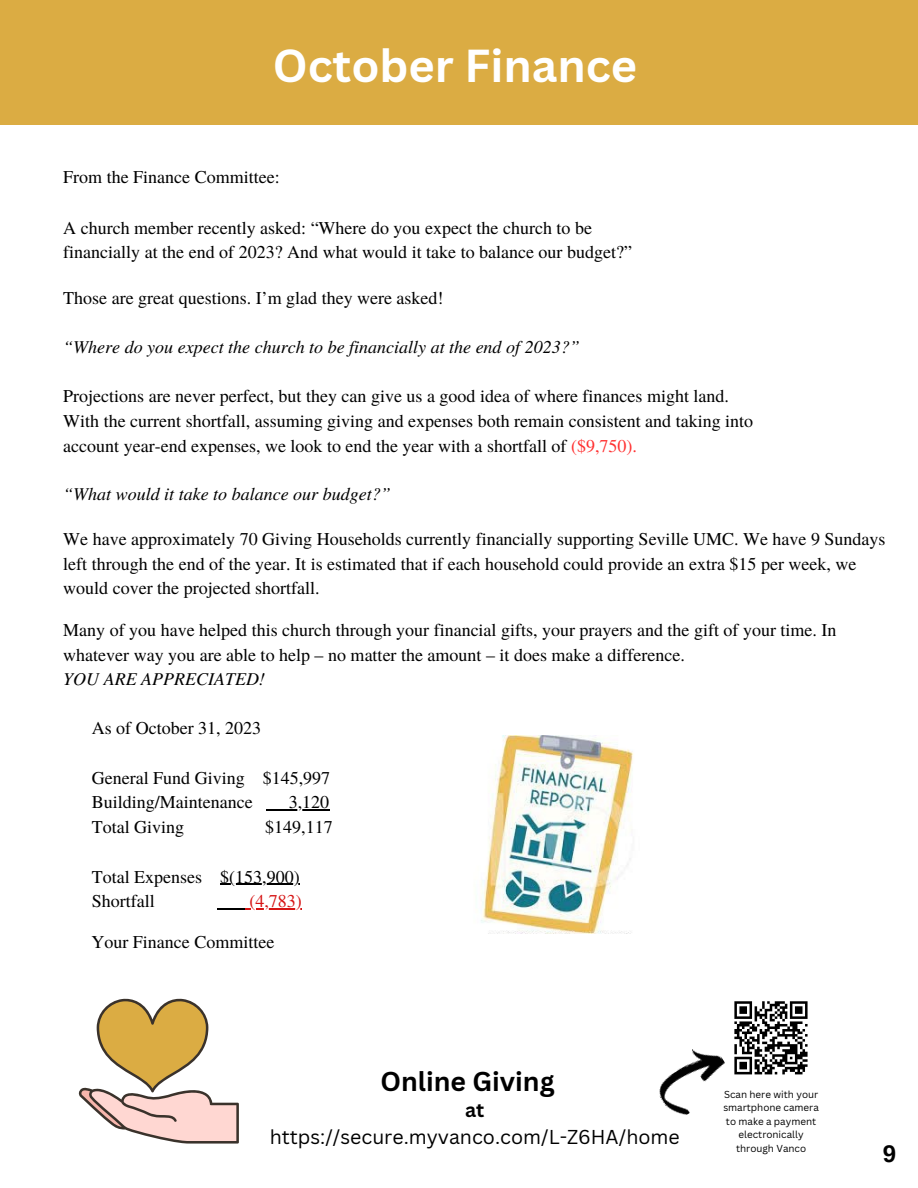
<style>
.page{position:relative;width:918px;height:1188px;background:#fff}
.page>*{position:absolute;margin:0;border:0;box-sizing:border-box;transform-origin:0 0}
.t1{font:700 45px "Canva Sans";color:#fff}
.t2{font:700 26.55px "Canva Sans";color:#000}
.t3{font:700 24px "Arimo";color:#000}
.t4{font:19.5px "Canva Sans";color:#000}
.t5{font:700 19.5px "Canva Sans";color:#000}
.t6{font:18px/24.8px "Te X Gyre Termes";color:#000}
.t7{font:italic 18px "Te X Gyre Termes";color:#000}
.t8{font:18px "Te X Gyre Termes";color:#d61515}
.t9{font:9.9px/13.5px "Canva Sans";color:#000;text-align:center}
.s1{color:#ff3131}
</style>
<div class="page">
<div style="left:0;top:0;width:918px;height:125px;background:#dbac43"></div>
<img style="left:481px;top:735px;width:152px;height:198px">
<svg style="left:734px;top:1001px;width:74px;height:74px"></svg>
<img style="left:659px;top:1038px;width:79px;height:77px">
<hr style="left:266px;top:809px;width:23px;height:2px;background:#000">
<hr style="left:289px;top:809px;width:40px;height:2px;background:#000">
<hr style="left:220px;top:884px;width:80px;height:1px;background:#000">
<hr style="left:218px;top:908px;width:27px;height:2px;background:#000">
<hr style="left:249px;top:908px;width:53px;height:2px;background:#d61515">
<svg style="left:79px;top:998px;width:160px;height:145px"></svg>
<p class="t1" style="left:273px;top:34px;width:366px">October Finance</p>
<p class="t6" style="left:63px;top:164px;width:218px">From the Finance Committee:</p>
<p class="t6" style="left:63px;top:214px;width:570px">A church member recently asked: “Where do you expect the church to be financially at the end of 2023? And what would it take to balance our budget?”</p>
<p class="t6" style="left:63px;top:285px;width:382px">Those are great questions. I’m glad they were asked!</p>
<p class="t7" style="left:63px;top:334px;width:518px">“Where do you expect the church to be financially at the end of 2023?”</p>
<p class="t6" style="left:63px;top:383px;width:691px">Projections are never perfect, but they can give us a good idea of where finances might land.<br>With the current shortfall, assuming giving and expenses both remain consistent and taking into account year-end expenses, we look to end the year with a shortfall of <span class="s1">($9,750).</span></p>
<p class="t7" style="left:63px;top:481px;width:329px">“What would it take to balance our budget?”</p>
<p class="t6" style="left:63px;top:525px;width:824px">We have approximately 70 Giving Households currently financially supporting Seville UMC. We have 9 Sundays left through the end of the year. It is estimated that if each household could provide an extra $15 per week, we would cover the projected shortfall.</p>
<p class="t6" style="left:63px;top:616px;width:775px">Many of you have helped this church through your financial gifts, your prayers and the gift of your time. In whatever way you are able to help – no matter the amount – it does make a difference.</p>
<p class="t7" style="left:63px;top:666px;width:203px">YOU ARE APPRECIATED!</p>
<p class="t6" style="left:92px;top:715px;width:171px">As of October 31, 2023</p>
<p class="t6" style="left:92px;top:764px;width:240px">General Fund Giving $145,997</p>
<p class="t6" style="left:92px;top:789px;width:162px">Building/Maintenance</p>
<p class="t6" style="left:289px;top:789px;width:42px">3,120</p>
<p class="t6" style="left:92px;top:814px;width:94px">Total Giving</p>
<p class="t6" style="left:265px;top:814px;width:69px">$149,117</p>
<p class="t6" style="left:92px;top:863px;width:210px">Total Expenses $(153,900)</p>
<p class="t6" style="left:92px;top:888px;width:65px">Shortfall</p>
<p class="t8" style="left:249px;top:888px;width:54px">(4,783)</p>
<p class="t6" style="left:91px;top:928px;width:184px">Your Finance Committee</p>
<p class="t2" style="left:380px;top:1063px;width:176px">Online Giving</p>
<p class="t5" style="left:465px;top:1096px;width:21px">at</p>
<p class="t4" style="left:270px;top:1123px;width:412px">https://secure.myvanco.com/L-Z6HA/home</p>
<p class="t9" style="left:723px;top:1087px;width:97px">Scan here with your smartphone camera to make a payment electronically through Vanco</p>
<p class="t3" style="left:883px;top:1140px;width:15px">9</p>
</div>
